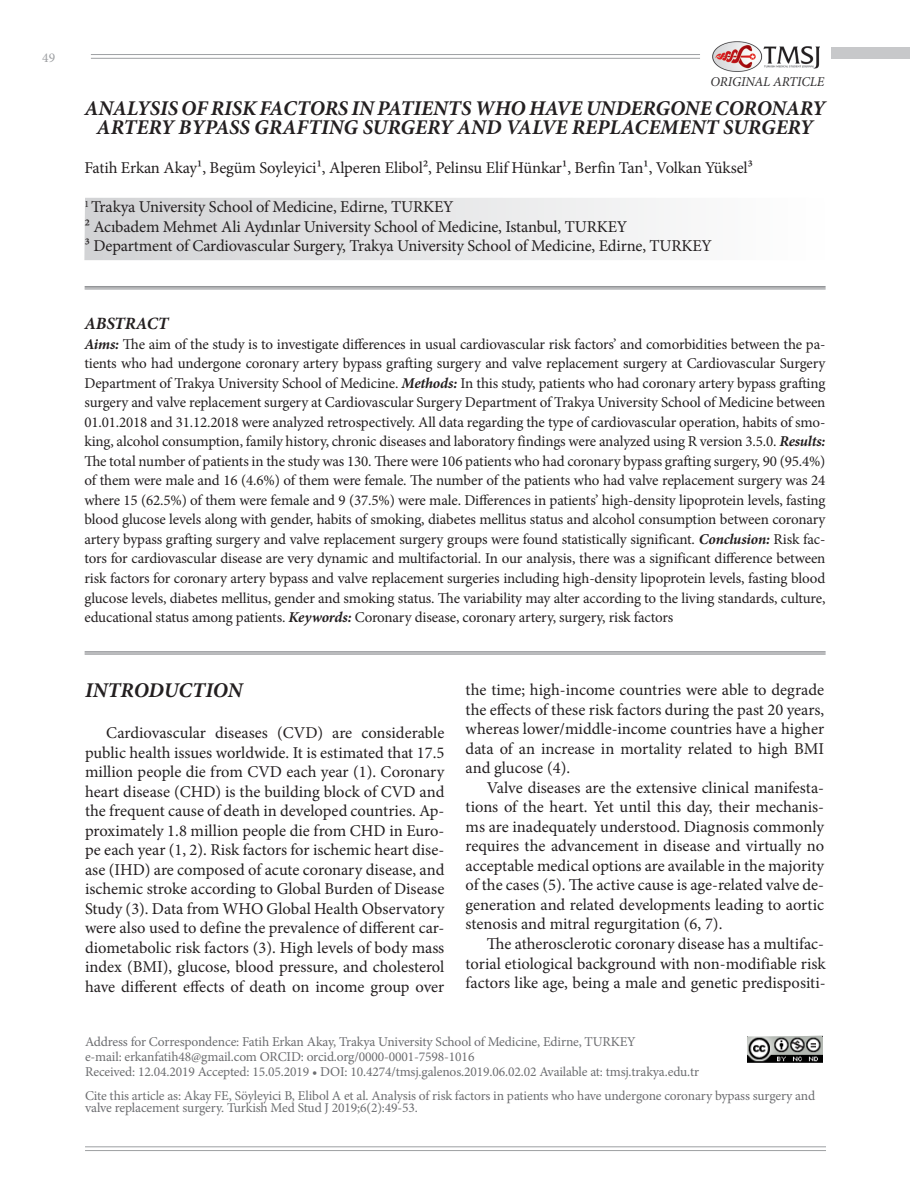
<style>
.page{position:relative;width:910px;height:1191px;background:#fff}
.page>*{position:absolute;margin:0;border:0;box-sizing:border-box;transform-origin:0 0}
.t1{font:italic 700 21px/19.5px "Minion Pro";color:#231f20;text-align:center}
.t2{font:italic 700 17.25px "Minion Pro";letter-spacing:-.01em;color:#231f20}
.t3{font:16.5px/19.5px "Minion Pro";letter-spacing:-.005em;color:#231f20;text-align:justify}
.t4{font:15px/19.5px "Minion Pro";letter-spacing:-.01em;color:#231f20;text-align:justify}
.t5{font:13.5px/15px "Minion Pro";letter-spacing:-.01em;color:#6c6d70}
.t6{font:italic 13.5px "Minion Pro";letter-spacing:-.01em;color:#312f30}
.t7{font:13.5px "Minion Pro";color:#9d9fa2}
.s1{font-weight:700;font-style:italic}
</style>
<div class="page">
<hr style="left:85px;top:1150px;width:741px;height:1px;background:#9d9fa2">
<hr style="left:85px;top:1146px;width:741px;height:1px;background:#9d9fa2">
<img style="left:712px;top:41px;width:108px;height:31px">
<hr style="left:91px;top:58px;width:609px;height:1px;background:#9d9fa2">
<hr style="left:91px;top:54px;width:609px;height:1px;background:#9d9fa2">
<div style="left:831px;top:48px;width:79px;height:11px;background:#c7c8ca"></div>
<svg style="left:84px;top:198px;width:575px;height:62px;fill:#e3e4e5"></svg>
<hr style="left:85px;top:651px;width:741px;height:1px;background:#939598">
<hr style="left:85px;top:652px;width:741px;height:1px;background:#939598">
<hr style="left:85px;top:654px;width:741px;height:1px;background:#939598">
<img style="left:747px;top:1035px;width:76px;height:27px">
<hr style="left:85px;top:286px;width:741px;height:1px;background:#939598">
<hr style="left:85px;top:287px;width:741px;height:1px;background:#939598">
<hr style="left:85px;top:289px;width:741px;height:1px;background:#939598">
<p class="t7" style="left:42px;top:49px;width:14px">49</p>
<p class="t6" style="left:710px;top:74px;width:116px">ORIGINAL ARTICLE</p>
<p class="t1" style="left:84px;top:98px;width:742px">ANALYSIS OF RISK FACTORS IN PATIENTS WHO HAVE UNDERGONE CORONARY<br>ARTERY BYPASS GRAFTING SURGERY AND VALVE REPLACEMENT SURGERY</p>
<p class="t3" style="left:84px;top:158px;width:670px">Fatih Erkan Akay¹, Begüm Soyleyici¹, Alperen Elibol2, Pelinsu Elif Hünkar¹, Berfin Tan¹, Volkan Yüksel3</p>
<p class="t3" style="left:84px;top:197px;width:629px;text-align:left"><sup>1</sup> Trakya University School of Medicine, Edirne, TURKEY<br>2 Acıbadem Mehmet Ali Aydınlar University School of Medicine, Istanbul, TURKEY<br>3 Department of Cardiovascular Surgery, Trakya University School of Medicine, Edirne, TURKEY</p>
<p class="t2" style="left:84px;top:311px;width:86px">ABSTRACT</p>
<p class="t4" style="left:84px;top:334px;width:743px"><span class="s1">Aims:</span> The aim of the study is to investigate differences in usual cardiovascular risk factors’ and comorbidities between the pa&shy;tients who had undergone coronary artery bypass grafting surgery and valve replacement surgery at Cardiovascular Surgery Department of Trakya University School of Medicine. <span class="s1">Methods:</span> In this study, patients who had coronary artery bypass grafting surgery and valve replacement surgery at Cardiovascular Surgery Department of Trakya University School of Medicine between 01.01.2018 and 31.12.2018 were analyzed retrospectively. All data regarding the type of cardiovascular operation, habits of smo&shy;king, alcohol consumption, family history, chronic diseases and laboratory findings were analyzed using R version 3.5.0. <span class="s1">Results:<br></span>The total number of patients in the study was 130. There were 106 patients who had coronary bypass grafting surgery, 90 (95.4%) of them were male and 16 (4.6%) of them were female. The number of the patients who had valve replacement surgery was 24 where 15 (62.5%) of them were female and 9 (37.5%) were male. Differences in patients’ high-density lipoprotein levels, fasting blood glucose levels along with gender, habits of smoking, diabetes mellitus status and alcohol consumption between coronary artery bypass grafting surgery and valve replacement surgery groups were found statistically significant. <span class="s1">Conclusion:</span> Risk fac&shy;tors for cardiovascular disease are very dynamic and multifactorial. In our analysis, there was a significant difference between risk factors for coronary artery bypass and valve replacement surgeries including high-density lipoprotein levels, fasting blood glucose levels, diabetes mellitus, gender and smoking status. The variability may alter according to the living standards, culture, educational status among patients. <span class="s1">Keywords:</span> Coronary disease, coronary artery, surgery, risk factors</p>
<p class="t1" style="left:85px;top:680px;width:159px">INTRODUCTION</p>
<p class="t3" style="left:85px;top:723px;width:361px;text-indent:21px">Cardiovascular diseases (CVD) are considerable public health issues worldwide. It is estimated that 17.5 million people die from CVD each year (1). Coronary heart disease (CHD) is the building block of CVD and the frequent cause of death in developed countries. Ap&shy;proximately 1.8 million people die from CHD in Euro&shy;pe each year (1, 2). Risk factors for ischemic heart dise&shy;ase (IHD) are composed of acute coronary disease, and ischemic stroke according to Global Burden of Disease Study (3). Data from WHO Global Health Observatory were also used to define the prevalence of different car&shy;diometabolic risk factors (3). High levels of body mass index (BMI), glucose, blood pressure, and cholesterol have different effects of death on income group over</p>
<p class="t3" style="left:466px;top:680px;width:360px">the time; high-income countries were able to degrade the effects of these risk factors during the past 20 years, whereas lower/middle-income countries have a higher data of an increase in mortality related to high BMI and glucose (4).</p>
<p class="t3" style="left:466px;top:778px;width:360px;text-indent:21px">Valve diseases are the extensive clinical manifesta&shy;tions of the heart. Yet until this day, their mechanis&shy;ms are inadequately understood. Diagnosis commonly requires the advancement in disease and virtually no acceptable medical options are available in the majority of the cases (5). The active cause is age-related valve de&shy;generation and related developments leading to aortic stenosis and mitral regurgitation (6, 7).</p>
<p class="t3" style="left:466px;top:934px;width:362px;text-indent:21px">The atherosclerotic coronary disease has a multifac&shy;torial etiological background with non-modifiable risk factors like age, being a male and genetic predispositi-</p>
<p class="t5" style="left:85px;top:1034px;width:614px">Address for Correspondence: Fatih Erkan Akay, Trakya University School of Medicine, Edirne, TURKEY<br>e-mail: erkanfatih48@gmail.com ORCID: orcid.org/0000-0001-7598-1016<br>Received: 12.04.2019 Accepted: 15.05.2019 • DOI: 10.4274/tmsj.galenos.2019.06.02.02 Available at: tmsj.trakya.edu.tr</p>
<p class="t5" style="left:85px;top:1089px;width:732px;line-height:12px">Cite this article as: Akay FE, Söyleyici B, Elibol A et al. Analysis of risk factors in patients who have undergone coronary bypass surgery and valve replacement surgery. Turkish Med Stud J 2019;6(2):49-53.</p>
</div>
